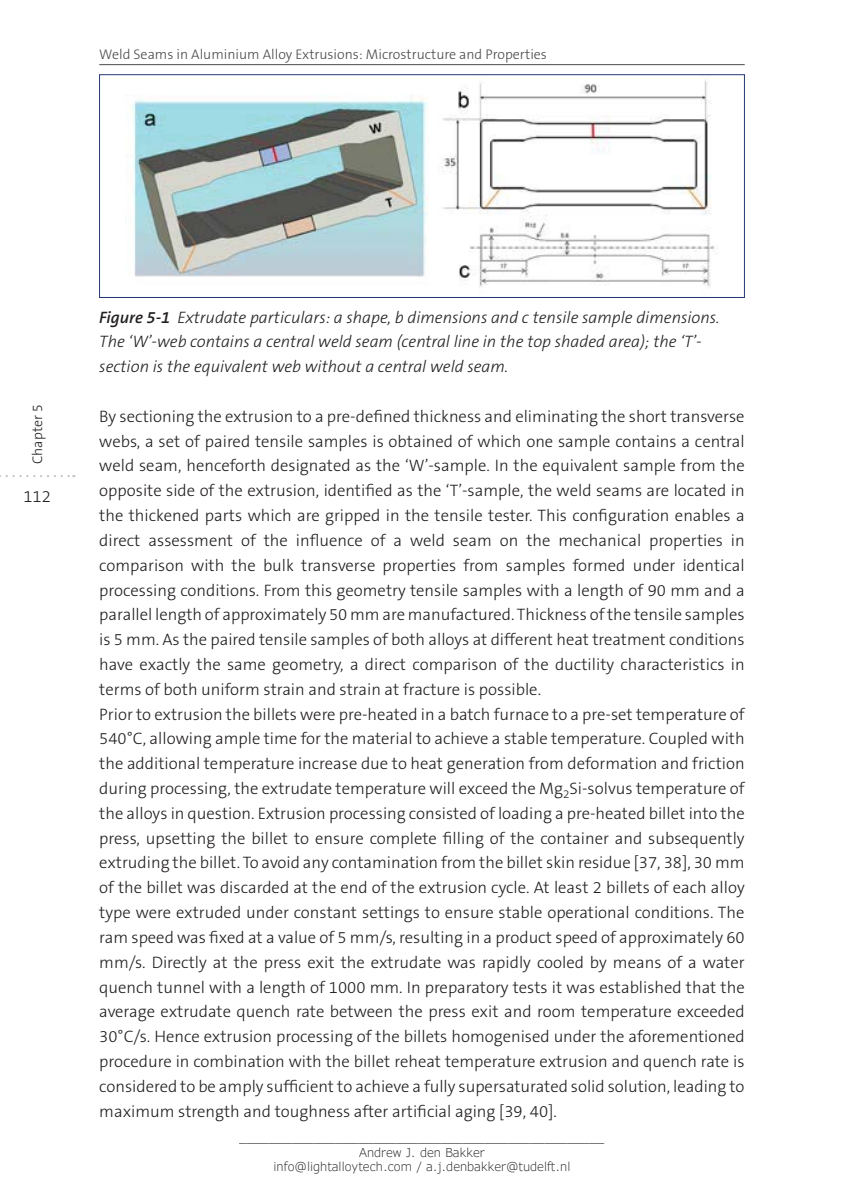
<style>
.page{position:relative;width:844px;height:1191px;background:#fff}
.page>*{position:absolute;margin:0;border:0;box-sizing:border-box;transform-origin:0 0}
.t1{font:300 16.62px/24.8px "The Sans B3";color:#231f20}
.t2{font:italic 300 16.62px/24.8px "The Sans B3";color:#231f20}
.t3{font:300 14px "The Sans B3";color:#4b4a4a}
.t4{font:300 14px "The Sans B3";color:#231f20}
.t5{font:300 12.25px/14.7px "Verdana Pro";color:#231f20;text-align:center}
.s1{font-family:"The Sans B6";font-weight:600}
</style>
<div class="page">
<svg style="left:0;top:475px;width:74px;height:2px"></svg>
<hr style="left:99px;top:64px;width:645px;height:1px;background:#4b4a4a">
<img style="left:132px;top:79px;width:583px;height:208px">
<div style="left:99px;top:74px;width:645px;height:224px;border:1px solid #253772"></div>
<p class="t3" style="left:99px;top:49px;width:449px">Weld Seams in Aluminium Alloy Extrusions: Microstructure and Properties</p>
<p class="t4" style="left:31px;top:464px;width:61px;rotate:-90deg">Chapter 5</p>
<p class="t1" style="left:23px;top:485px;width:29px">112</p>
<p class="t2" style="left:99px;top:306px;width:621px"><span class="s1">Figure 5-1</span> Extrudate particulars: a shape, b dimensions and c tensile sample dimensions.<br>The ‘W’-web contains a central weld seam (central line in the top shaded area); the ‘T’- section is the equivalent web without a central weld seam.</p>
<p class="t1" style="left:99px;top:405px;width:646px">By sectioning the extrusion to a pre-defined thickness and eliminating the short transverse webs, a set of paired tensile samples is obtained of which one sample contains a central weld seam, henceforth designated as the ‘W’-sample. In the equivalent sample from the opposite side of the extrusion, identified as the ‘T’-sample, the weld seams are located in the thickened parts which are gripped in the tensile tester. This configuration enables a direct assessment of the influence of a weld seam on the mechanical properties in comparison with the bulk transverse properties from samples formed under identical processing conditions. From this geometry tensile samples with a length of 90 mm and a parallel length of approximately 50 mm are manufactured. Thickness of the tensile samples is 5 mm. As the paired tensile samples of both alloys at different heat treatment conditions have exactly the same geometry, a direct comparison of the ductility characteristics in terms of both uniform strain and strain at fracture is possible.<br>Prior to extrusion the billets were pre-heated in a batch furnace to a pre-set temperature of 540°C, allowing ample time for the material to achieve a stable temperature. Coupled with the additional temperature increase due to heat generation from deformation and friction during processing, the extrudate temperature will exceed the Mg<sub>2</sub>Si-solvus temperature of the alloys in question. Extrusion processing consisted of loading a pre-heated billet into the press, upsetting the billet to ensure complete filling of the container and subsequently extruding the billet. To avoid any contamination from the billet skin residue [37, 38], 30 mm of the billet was discarded at the end of the extrusion cycle. At least 2 billets of each alloy type were extruded under constant settings to ensure stable operational conditions. The ram speed was fixed at a value of 5 mm/s, resulting in a product speed of approximately 60 mm/s. Directly at the press exit the extrudate was rapidly cooled by means of a water quench tunnel with a length of 1000 mm. In preparatory tests it was established that the average extrudate quench rate between the press exit and room temperature exceeded 30°C/s. Hence extrusion processing of the billets homogenised under the aforementioned procedure in combination with the billet reheat temperature extrusion and quench rate is considered to be amply sufficient to achieve a fully supersaturated solid solution, leading to maximum strength and toughness after artificial aging [39, 40].</p>
<p class="t5" style="left:239px;top:1129px;width:366px">_________________________________________________<br>Andrew J. den Bakker<br>info@lightalloytech.com / a.j.denbakker@tudelft.nl</p>
</div>
